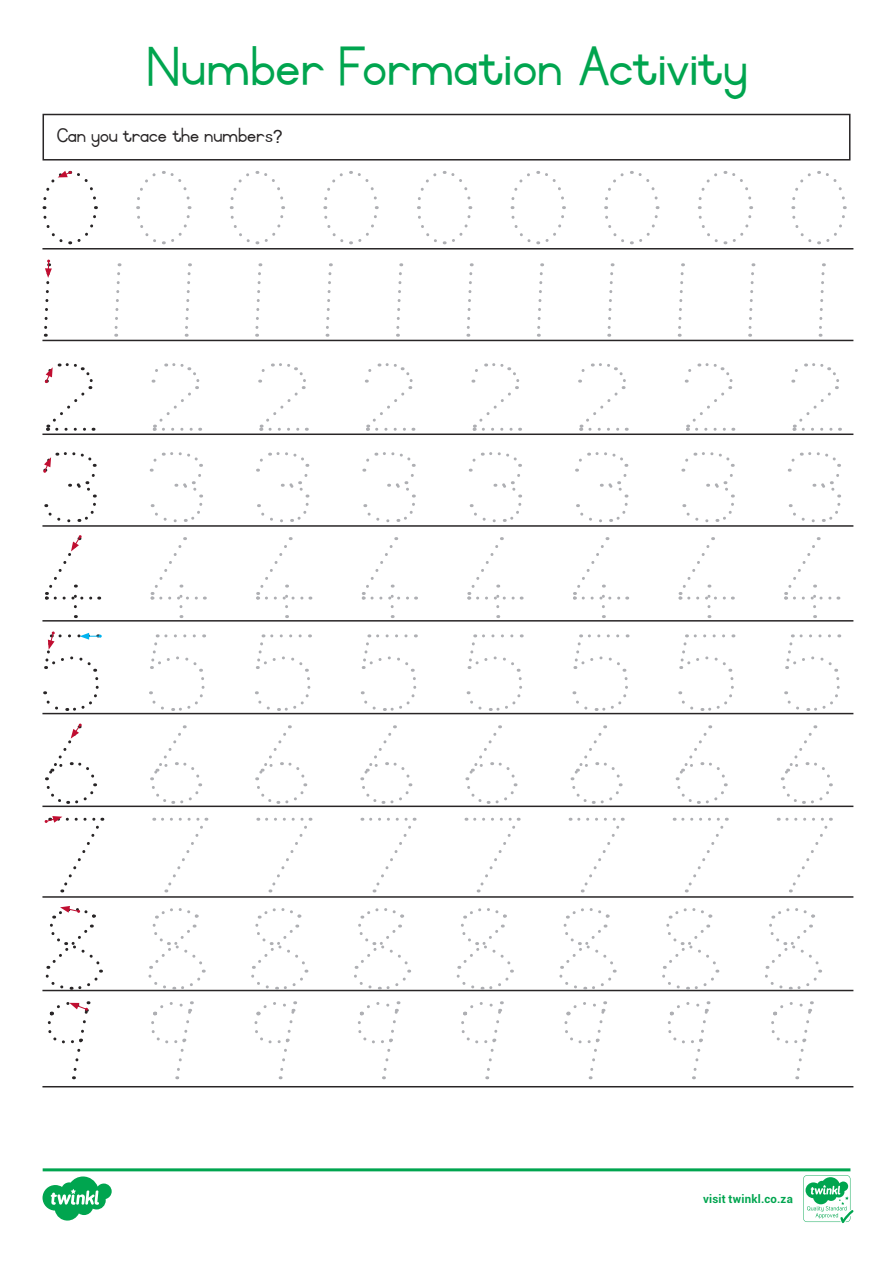
<style>
.page{position:relative;width:893px;height:1263px;background:#fff}
.page>*{position:absolute;margin:0;border:0;box-sizing:border-box;transform-origin:0 0}
.Heading_1{font:49.5px "Grade 1 Font";letter-spacing:.005em;color:#00a54f}
.Aim{font:18px "Grade 1 Font";color:#282526}
.t1{font:700 11.4px "Roboto";letter-spacing:.015em;color:#00a54f}
</style>
<div class="page">
<div style="left:43px;top:114px;width:807px;height:47px;border:2px solid #282526"></div>
<hr style="left:42px;top:248px;width:811px;height:1px;background:#282526">
<hr style="left:42px;top:340px;width:811px;height:1px;background:#282526">
<hr style="left:42px;top:433px;width:811px;height:2px;background:#282526">
<hr style="left:42px;top:525px;width:811px;height:2px;background:#282526">
<hr style="left:42px;top:620px;width:811px;height:2px;background:#282526">
<hr style="left:42px;top:713px;width:811px;height:1px;background:#282526">
<hr style="left:42px;top:805px;width:811px;height:2px;background:#282526">
<hr style="left:42px;top:896px;width:811px;height:2px;background:#282526">
<hr style="left:42px;top:990px;width:811px;height:1px;background:#282526">
<hr style="left:42px;top:1086px;width:811px;height:1px;background:#282526">
<svg style="left:136px;top:171px;width:56px;height:74px"></svg>
<svg style="left:229px;top:171px;width:56px;height:74px"></svg>
<svg style="left:323px;top:171px;width:56px;height:74px"></svg>
<svg style="left:417px;top:171px;width:56px;height:74px"></svg>
<svg style="left:510px;top:171px;width:56px;height:74px"></svg>
<svg style="left:604px;top:171px;width:56px;height:74px"></svg>
<svg style="left:697px;top:171px;width:56px;height:74px"></svg>
<svg style="left:791px;top:171px;width:56px;height:74px"></svg>
<svg style="left:114px;top:263px;width:8px;height:74px"></svg>
<svg style="left:184px;top:263px;width:8px;height:74px"></svg>
<svg style="left:255px;top:263px;width:8px;height:74px"></svg>
<svg style="left:325px;top:263px;width:8px;height:74px"></svg>
<svg style="left:396px;top:263px;width:7px;height:74px"></svg>
<svg style="left:466px;top:263px;width:8px;height:74px"></svg>
<svg style="left:537px;top:263px;width:7px;height:74px"></svg>
<svg style="left:607px;top:263px;width:8px;height:74px"></svg>
<svg style="left:677px;top:263px;width:8px;height:74px"></svg>
<svg style="left:748px;top:263px;width:8px;height:74px"></svg>
<svg style="left:818px;top:263px;width:8px;height:74px"></svg>
<svg style="left:43px;top:259px;width:9px;height:78px"></svg>
<svg style="left:42px;top:170px;width:56px;height:75px"></svg>
<svg style="left:152px;top:363px;width:49px;height:68px"></svg>
<svg style="left:259px;top:363px;width:48px;height:68px"></svg>
<svg style="left:366px;top:363px;width:48px;height:68px"></svg>
<svg style="left:472px;top:363px;width:49px;height:68px"></svg>
<svg style="left:579px;top:363px;width:48px;height:68px"></svg>
<svg style="left:685px;top:363px;width:49px;height:68px"></svg>
<svg style="left:792px;top:363px;width:48px;height:68px"></svg>
<svg style="left:45px;top:363px;width:49px;height:68px"></svg>
<svg style="left:150px;top:452px;width:53px;height:71px"></svg>
<svg style="left:256px;top:452px;width:54px;height:71px"></svg>
<svg style="left:362px;top:452px;width:54px;height:71px"></svg>
<svg style="left:469px;top:452px;width:53px;height:71px"></svg>
<svg style="left:575px;top:452px;width:54px;height:71px"></svg>
<svg style="left:681px;top:452px;width:54px;height:71px"></svg>
<svg style="left:788px;top:452px;width:53px;height:71px"></svg>
<svg style="left:43px;top:452px;width:54px;height:71px"></svg>
<svg style="left:150px;top:537px;width:55px;height:81px"></svg>
<svg style="left:256px;top:537px;width:55px;height:81px"></svg>
<svg style="left:361px;top:537px;width:56px;height:81px"></svg>
<svg style="left:467px;top:537px;width:55px;height:81px"></svg>
<svg style="left:573px;top:537px;width:55px;height:81px"></svg>
<svg style="left:678px;top:537px;width:55px;height:81px"></svg>
<svg style="left:784px;top:537px;width:55px;height:81px"></svg>
<svg style="left:45px;top:535px;width:55px;height:83px"></svg>
<svg style="left:149px;top:634px;width:56px;height:77px"></svg>
<svg style="left:255px;top:634px;width:56px;height:77px"></svg>
<svg style="left:360px;top:634px;width:57px;height:77px"></svg>
<svg style="left:466px;top:634px;width:57px;height:77px"></svg>
<svg style="left:572px;top:634px;width:57px;height:77px"></svg>
<svg style="left:678px;top:634px;width:56px;height:77px"></svg>
<svg style="left:784px;top:634px;width:56px;height:77px"></svg>
<svg style="left:43px;top:631px;width:59px;height:80px"></svg>
<svg style="left:150px;top:725px;width:52px;height:79px"></svg>
<svg style="left:255px;top:725px;width:53px;height:79px"></svg>
<svg style="left:360px;top:725px;width:53px;height:79px"></svg>
<svg style="left:465px;top:725px;width:53px;height:79px"></svg>
<svg style="left:570px;top:725px;width:53px;height:79px"></svg>
<svg style="left:675px;top:725px;width:53px;height:79px"></svg>
<svg style="left:780px;top:725px;width:53px;height:79px"></svg>
<svg style="left:45px;top:723px;width:52px;height:81px"></svg>
<svg style="left:162px;top:818px;width:45px;height:74px"></svg>
<svg style="left:267px;top:818px;width:44px;height:74px"></svg>
<svg style="left:371px;top:818px;width:44px;height:74px"></svg>
<svg style="left:475px;top:818px;width:44px;height:74px"></svg>
<svg style="left:579px;top:818px;width:44px;height:74px"></svg>
<svg style="left:683px;top:818px;width:44px;height:74px"></svg>
<svg style="left:787px;top:818px;width:44px;height:74px"></svg>
<svg style="left:45px;top:816px;width:58px;height:76px"></svg>
<svg style="left:147px;top:908px;width:59px;height:82px"></svg>
<svg style="left:250px;top:908px;width:59px;height:82px"></svg>
<svg style="left:352px;top:908px;width:60px;height:82px"></svg>
<svg style="left:455px;top:908px;width:60px;height:82px"></svg>
<svg style="left:558px;top:908px;width:59px;height:82px"></svg>
<svg style="left:660px;top:908px;width:60px;height:82px"></svg>
<svg style="left:763px;top:908px;width:60px;height:82px"></svg>
<svg style="left:44px;top:906px;width:60px;height:84px"></svg>
<svg style="left:151px;top:1001px;width:42px;height:78px"></svg>
<svg style="left:254px;top:1001px;width:42px;height:78px"></svg>
<svg style="left:358px;top:1001px;width:42px;height:78px"></svg>
<svg style="left:461px;top:1001px;width:42px;height:78px"></svg>
<svg style="left:564px;top:1001px;width:42px;height:78px"></svg>
<svg style="left:668px;top:1001px;width:42px;height:78px"></svg>
<svg style="left:771px;top:1001px;width:42px;height:78px"></svg>
<svg style="left:47px;top:1001px;width:43px;height:78px"></svg>
<svg style="left:43px;top:1168px;width:810px;height:55px"></svg>
<p class="Heading_1" style="left:146px;top:36px;width:602px">Number Formation Activity</p>
<p class="Aim" style="left:57px;top:124px;width:227px">Can you trace the numbers?</p>
<p class="t1" style="left:703px;top:1190px;width:91px">visit twinkl.co.za</p>
</div>
